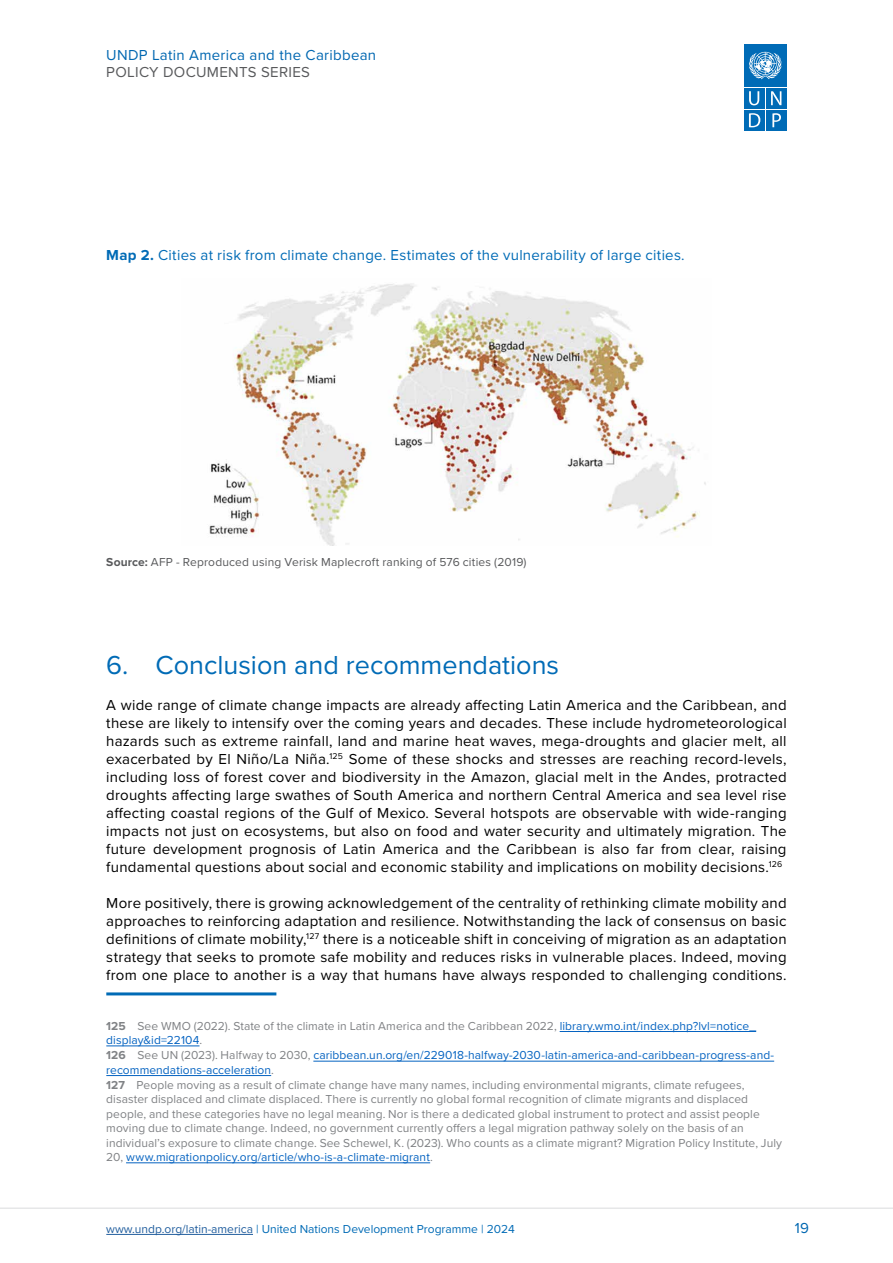
<style>
.page{position:relative;width:893px;height:1263px;background:#fff}
.page>*{position:absolute;margin:0;border:0;box-sizing:border-box;transform-origin:0 0}
.t1{font:27px "Proxima Nova";color:#006bb6}
.t2{font:15px/18px "Proxima Nova";letter-spacing:.015em;color:#000;text-align:justify}
.t3{font:15px "Proxima Nova";letter-spacing:.015em;color:#006bb6}
.t4{font:15px "Proxima Nova";letter-spacing:.02em;color:#0067b1}
.t5{font:15px "Proxima Nova";letter-spacing:.02em;color:#58595b}
.t6{font:12px/14.5px "Proxima Nova";letter-spacing:.005em;color:#808285}
.t7{font:12px "Proxima Nova";letter-spacing:.015em;color:#58595b}
.t8{font:12px "Proxima Nova";color:#006bb6}
.s1{font-weight:700}
.s2{color:#0563c1}
.s3{color:#215e9e}
</style>
<div class="page">
<hr style="left:0;top:1207px;width:893px;height:2px;background:#e6e7e8">
<hr style="left:106px;top:1234px;width:147px;height:1px;background:#215e9e">
<div style="left:744px;top:88px;width:21px;height:21px;background:#006bb6"></div>
<svg style="left:749px;top:91px;width:10px;height:14px"></svg>
<div style="left:766px;top:88px;width:21px;height:21px;background:#006bb6"></div>
<svg style="left:771px;top:91px;width:10px;height:14px"></svg>
<div style="left:766px;top:110px;width:21px;height:21px;background:#006bb6"></div>
<svg style="left:772px;top:113px;width:9px;height:14px"></svg>
<div style="left:744px;top:110px;width:21px;height:21px;background:#006bb6"></div>
<svg style="left:749px;top:113px;width:11px;height:14px"></svg>
<div style="left:744px;top:44px;width:43px;height:43px;background:#006bb6"></div>
<svg style="left:749px;top:52px;width:33px;height:27px"></svg>
<img style="left:209px;top:283px;width:497px;height:263px">
<hr style="left:106px;top:992px;width:170px;height:3px;background:#006bb6">
<hr style="left:560px;top:1031px;width:196px;height:1px;background:#0563c1">
<hr style="left:106px;top:1045px;width:93px;height:1px;background:#0563c1">
<hr style="left:313px;top:1061px;width:461px;height:1px;background:#0563c1">
<hr style="left:106px;top:1075px;width:165px;height:1px;background:#0563c1">
<hr style="left:126px;top:1162px;width:304px;height:1px;background:#0563c1">
<p class="t4" style="left:106px;top:44px;width:271px">UNDP Latin America and the Caribbean</p>
<p class="t5" style="left:106px;top:61px;width:205px">POLICY DOCUMENTS SERIES</p>
<p class="t3" style="left:106px;top:244px;width:580px"><span class="s1">Map 2.</span> Cities at risk from climate change. Estimates of the vulnerability of large cities.</p>
<p class="t7" style="left:106px;top:553px;width:422px"><span class="s1">Source:</span> AFP - Reproduced using Verisk Maplecroft ranking of 576 cities (2019)</p>
<h1 class="t1" style="left:106px;top:645px;width:454px">6. Conclusion and recommendations</h1>
<p class="t2" style="left:106px;top:696px;width:682px">A wide range of climate change impacts are already affecting Latin America and the Caribbean, and these are likely to intensify over the coming years and decades. These include hydrometeorological hazards such as extreme rainfall, land and marine heat waves, mega-droughts and glacier melt, all exacerbated by El Niño/La Niña.<sup>125</sup> Some of these shocks and stresses are reaching record-levels, including loss of forest cover and biodiversity in the Amazon, glacial melt in the Andes, protracted droughts affecting large swathes of South America and northern Central America and sea level rise affecting coastal regions of the Gulf of Mexico. Several hotspots are observable with wide-ranging impacts not just on ecosystems, but also on food and water security and ultimately migration. The future development prognosis of Latin America and the Caribbean is also far from clear, raising fundamental questions about social and economic stability and implications on mobility decisions.<sup>126</sup></p>
<p class="t2" style="left:106px;top:894px;width:682px">More positively, there is growing acknowledgement of the centrality of rethinking climate mobility and approaches to reinforcing adaptation and resilience. Notwithstanding the lack of consensus on basic definitions of climate mobility,<sup>127</sup> there is a noticeable shift in conceiving of migration as an adaptation strategy that seeks to promote safe mobility and reduces risks in vulnerable places. Indeed, moving from one place to another is a way that humans have always responded to challenging conditions.</p>
<p class="t6" style="left:106px;top:1018px;width:677px"><span class="s1">125</span> See WMO (2022). State of the climate in Latin America and the Caribbean 2022, <span class="s2">library.wmo.int/index.php?lvl=notice_ display&amp;id=22104</span>.<br><span class="s1">126</span> See UN (2023). Halfway to 2030, <span class="s2">caribbean.un.org/en/229018-halfway-2030-latin-america-and-caribbean-progress-and&shy;recommendations-acceleration</span>.<br><span class="s1">127</span> People moving as a result of climate change have many names, including environmental migrants, climate refugees, disaster displaced and climate displaced. There is currently no global formal recognition of climate migrants and displaced people, and these categories have no legal meaning. Nor is there a dedicated global instrument to protect and assist people moving due to climate change. Indeed, no government currently offers a legal migration pathway solely on the basis of an individual’s exposure to climate change. See Schewel, K. (2023). Who counts as a climate migrant? Migration Policy Institute, July 20, <span class="s2">www.migrationpolicy.org/article/who-is-a-climate-migrant</span>.</p>
<p class="t8" style="left:106px;top:1219px;width:410px"><span class="s3">www.undp.org/latin-america</span> | United Nations Development Programme | 2024</p>
<p class="t4" style="left:795px;top:1216px;width:15px">19</p>
</div>
